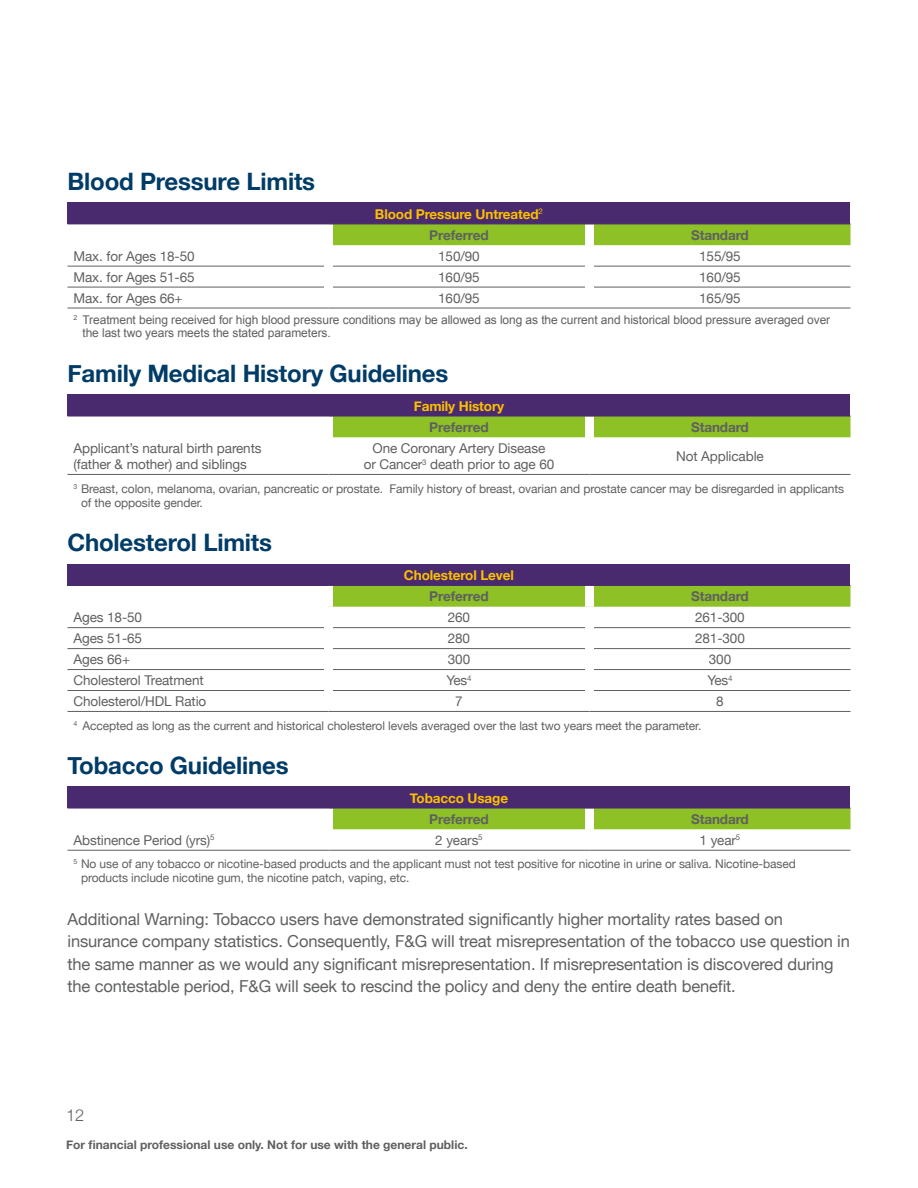
<style>
.page{position:relative;width:918px;height:1188px;background:#fff}
.page>*{position:absolute;margin:0;border:0;box-sizing:border-box;transform-origin:0 0}
.t1{font:700 24px "Helvetica Neue";letter-spacing:-.01em;color:#003c67}
.t2{font:16.5px/22.5px "Helvetica Neue";letter-spacing:-.01em;color:#5f6060}
.t3{font:300 16.5px "Helvetica Neue";color:#5f6060}
.t4{font:13.5px/16.2px "Helvetica Neue";letter-spacing:-.01em;color:#5f6060}
.t5{font:700 13.5px/21.3px "Helvetica Neue";letter-spacing:-.01em;color:#fcc000;text-align:center}
.t6{font:700 13.5px "Helvetica Neue";letter-spacing:-.01em;color:#5f6060}
.t7{font:12px/14.4px "Helvetica Neue";letter-spacing:-.01em;color:#5f6060}
.t8{font:12px/13.5px "Arial";letter-spacing:-.01em;color:#5f6060}
.t9{font:700 12px "Helvetica Neue";color:#5f6060}
.s1{color:#5f6060}
</style>
<div class="page">
<div style="left:68px;top:203px;width:782px;height:21px;background:#4a2a6e"></div>
<div style="left:333px;top:225px;width:517px;height:20px;background:#8dc126"></div>
<hr style="left:68px;top:266px;width:256px;height:1px;background:#5f6060">
<hr style="left:333px;top:266px;width:252px;height:1px;background:#5f6060">
<hr style="left:594px;top:266px;width:256px;height:1px;background:#5f6060">
<hr style="left:68px;top:287px;width:256px;height:1px;background:#5f6060">
<hr style="left:333px;top:287px;width:252px;height:1px;background:#5f6060">
<hr style="left:594px;top:287px;width:256px;height:1px;background:#5f6060">
<div style="left:585px;top:224px;width:9px;height:21px;background:#fff"></div>
<hr style="left:68px;top:224px;width:260px;height:1px;background:#4a2a6e">
<hr style="left:328px;top:224px;width:262px;height:1px;background:#4a2a6e">
<hr style="left:590px;top:224px;width:260px;height:1px;background:#4a2a6e">
<hr style="left:68px;top:308px;width:260px;height:1px;background:#5f6060">
<hr style="left:328px;top:308px;width:262px;height:1px;background:#5f6060">
<hr style="left:590px;top:308px;width:260px;height:1px;background:#5f6060">
<div style="left:68px;top:395px;width:782px;height:21px;background:#4a2a6e"></div>
<div style="left:333px;top:417px;width:517px;height:20px;background:#8dc126"></div>
<div style="left:585px;top:416px;width:9px;height:21px;background:#fff"></div>
<hr style="left:68px;top:416px;width:260px;height:1px;background:#4a2a6e">
<hr style="left:328px;top:416px;width:262px;height:1px;background:#4a2a6e">
<hr style="left:590px;top:416px;width:260px;height:1px;background:#4a2a6e">
<hr style="left:68px;top:474px;width:260px;height:1px;background:#5f6060">
<hr style="left:328px;top:474px;width:262px;height:1px;background:#5f6060">
<hr style="left:590px;top:474px;width:260px;height:1px;background:#5f6060">
<div style="left:68px;top:564px;width:782px;height:21px;background:#4a2a6e"></div>
<div style="left:333px;top:586px;width:517px;height:21px;background:#8dc126"></div>
<hr style="left:68px;top:627px;width:256px;height:1px;background:#5f6060">
<hr style="left:333px;top:627px;width:252px;height:1px;background:#5f6060">
<hr style="left:594px;top:627px;width:256px;height:1px;background:#5f6060">
<hr style="left:68px;top:648px;width:256px;height:1px;background:#5f6060">
<hr style="left:333px;top:648px;width:252px;height:1px;background:#5f6060">
<hr style="left:594px;top:648px;width:256px;height:1px;background:#5f6060">
<hr style="left:68px;top:669px;width:256px;height:1px;background:#5f6060">
<hr style="left:333px;top:669px;width:252px;height:1px;background:#5f6060">
<hr style="left:594px;top:669px;width:256px;height:1px;background:#5f6060">
<hr style="left:68px;top:690px;width:256px;height:1px;background:#5f6060">
<hr style="left:333px;top:690px;width:252px;height:1px;background:#5f6060">
<hr style="left:594px;top:690px;width:256px;height:1px;background:#5f6060">
<div style="left:585px;top:586px;width:9px;height:21px;background:#fff"></div>
<hr style="left:68px;top:585px;width:260px;height:1px;background:#4a2a6e">
<hr style="left:328px;top:585px;width:262px;height:1px;background:#4a2a6e">
<hr style="left:590px;top:585px;width:260px;height:1px;background:#4a2a6e">
<hr style="left:68px;top:711px;width:260px;height:1px;background:#5f6060">
<hr style="left:328px;top:711px;width:262px;height:1px;background:#5f6060">
<hr style="left:590px;top:711px;width:260px;height:1px;background:#5f6060">
<div style="left:68px;top:787px;width:782px;height:21px;background:#4a2a6e"></div>
<div style="left:333px;top:809px;width:517px;height:20px;background:#8dc126"></div>
<div style="left:585px;top:808px;width:9px;height:21px;background:#fff"></div>
<hr style="left:68px;top:808px;width:260px;height:1px;background:#4a2a6e">
<hr style="left:328px;top:808px;width:262px;height:1px;background:#4a2a6e">
<hr style="left:590px;top:808px;width:260px;height:1px;background:#4a2a6e">
<hr style="left:68px;top:850px;width:260px;height:1px;background:#5f6060">
<hr style="left:328px;top:850px;width:262px;height:1px;background:#5f6060">
<hr style="left:590px;top:850px;width:260px;height:1px;background:#5f6060">
<h1 class="t1" style="left:68px;top:163px;width:249px">Blood Pressure Limits</h1>
<p class="t5" style="left:375px;top:203px;width:170px">Blood Pressure Untreated<sup>2<br></sup><span class="s1">Preferred</span></p>
<p class="t6" style="left:691px;top:224px;width:59px">Standard</p>
<p class="t4" style="left:74px;top:249px;width:123px">Max. for Ages 18-50</p>
<p class="t4" style="left:438px;top:249px;width:43px">150/90</p>
<p class="t4" style="left:699px;top:249px;width:43px">155/95</p>
<p class="t4" style="left:74px;top:270px;width:123px">Max. for Ages 51-65</p>
<p class="t4" style="left:438px;top:270px;width:43px">160/95</p>
<p class="t4" style="left:699px;top:270px;width:43px">160/95</p>
<p class="t4" style="left:74px;top:291px;width:111px">Max. for Ages 66+</p>
<p class="t4" style="left:438px;top:291px;width:43px">160/95</p>
<p class="t4" style="left:699px;top:291px;width:43px">165/95</p>
<p class="t8" style="left:82px;top:313px;width:749px;text-indent:-9px"><sup>2</sup> Treatment being received for high blood pressure conditions may be allowed as long as the current and historical blood pressure averaged over the last two years meets the stated parameters.</p>
<h1 class="t1" style="left:68px;top:355px;width:382px">Family Medical History Guidelines</h1>
<p class="t5" style="left:414px;top:396px;width:92px">Family History</p>
<p class="t6" style="left:429px;top:416px;width:61px">Preferred</p>
<p class="t6" style="left:691px;top:416px;width:59px">Standard</p>
<p class="t4" style="left:74px;top:441px;width:190px">Applicant’s natural birth parents (father &amp; mother) and siblings</p>
<p class="t4" style="left:364px;top:441px;width:192px;text-align:center">One Coronary Artery Disease<br>or Cancer<sup>3</sup> death prior to age 60</p>
<p class="t4" style="left:676px;top:449px;width:89px">Not Applicable</p>
<p class="t7" style="left:81px;top:482px;width:765px;text-indent:-8px"><sup>3</sup> Breast, colon, melanoma, ovarian, pancreatic or prostate. Family history of breast, ovarian and prostate cancer may be disregarded in applicants of the opposite gender.</p>
<h1 class="t1" style="left:68px;top:524px;width:206px">Cholesterol Limits</h1>
<p class="t5" style="left:404px;top:565px;width:112px">Cholesterol Level</p>
<p class="t6" style="left:429px;top:586px;width:61px">Preferred</p>
<p class="t6" style="left:691px;top:586px;width:59px">Standard</p>
<p class="t4" style="left:74px;top:610px;width:70px">Ages 18-50</p>
<p class="t4" style="left:448px;top:610px;width:24px">260</p>
<p class="t4" style="left:695px;top:610px;width:51px">261-300</p>
<p class="t4" style="left:74px;top:631px;width:70px">Ages 51-65</p>
<p class="t4" style="left:448px;top:631px;width:24px">280</p>
<p class="t4" style="left:695px;top:631px;width:51px">281-300</p>
<p class="t4" style="left:74px;top:652px;width:58px">Ages 66+</p>
<p class="t4" style="left:448px;top:652px;width:24px">300</p>
<p class="t4" style="left:709px;top:652px;width:24px">300</p>
<p class="t4" style="left:74px;top:673px;width:132px">Cholesterol Treatment</p>
<p class="t4" style="left:446px;top:673px;width:27px">Yes<sup>4</sup></p>
<p class="t4" style="left:707px;top:673px;width:27px">Yes<sup>4</sup></p>
<p class="t4" style="left:74px;top:694px;width:134px">Cholesterol/HDL Ratio</p>
<p class="t4" style="left:455px;top:694px;width:9px">7</p>
<p class="t4" style="left:716px;top:694px;width:9px">8</p>
<p class="t7" style="left:74px;top:719px;width:629px"><sup>4</sup> Accepted as long as the current and historical cholesterol levels averaged over the last two years meet the parameter.</p>
<h1 class="t1" style="left:68px;top:747px;width:223px">Tobacco Guidelines</h1>
<p class="t5" style="left:410px;top:788px;width:100px">Tobacco Usage</p>
<p class="t6" style="left:429px;top:808px;width:61px">Preferred</p>
<p class="t6" style="left:691px;top:808px;width:59px">Standard</p>
<p class="t4" style="left:74px;top:833px;width:143px">Abstinence Period (yrs)<sup>5</sup></p>
<p class="t4" style="left:435px;top:833px;width:49px">2 years<sup>5</sup></p>
<p class="t4" style="left:700px;top:833px;width:42px">1 year<sup>5</sup></p>
<p class="t7" style="left:81px;top:857px;width:716px;text-indent:-8px"><sup>5</sup> No use of any tobacco or nicotine-based products and the applicant must not test positive for nicotine in urine or saliva. Nicotine-based products include nicotine gum, the nicotine patch, vaping, etc.</p>
<p class="t2" style="left:68px;top:909px;width:784px">Additional Warning: Tobacco users have demonstrated significantly higher mortality rates based on insurance company statistics. Consequently, F&amp;G will treat misrepresentation of the tobacco use question in the same manner as we would any significant misrepresentation. If misrepresentation is discovered during the contestable period, F&amp;G will seek to rescind the policy and deny the entire death benefit.</p>
<h2 class="t3" style="left:66px;top:1101px;width:20px">12</h2>
<p class="t9" style="left:66px;top:1135px;width:403px">For financial professional use only. Not for use with the general public.</p>
</div>
